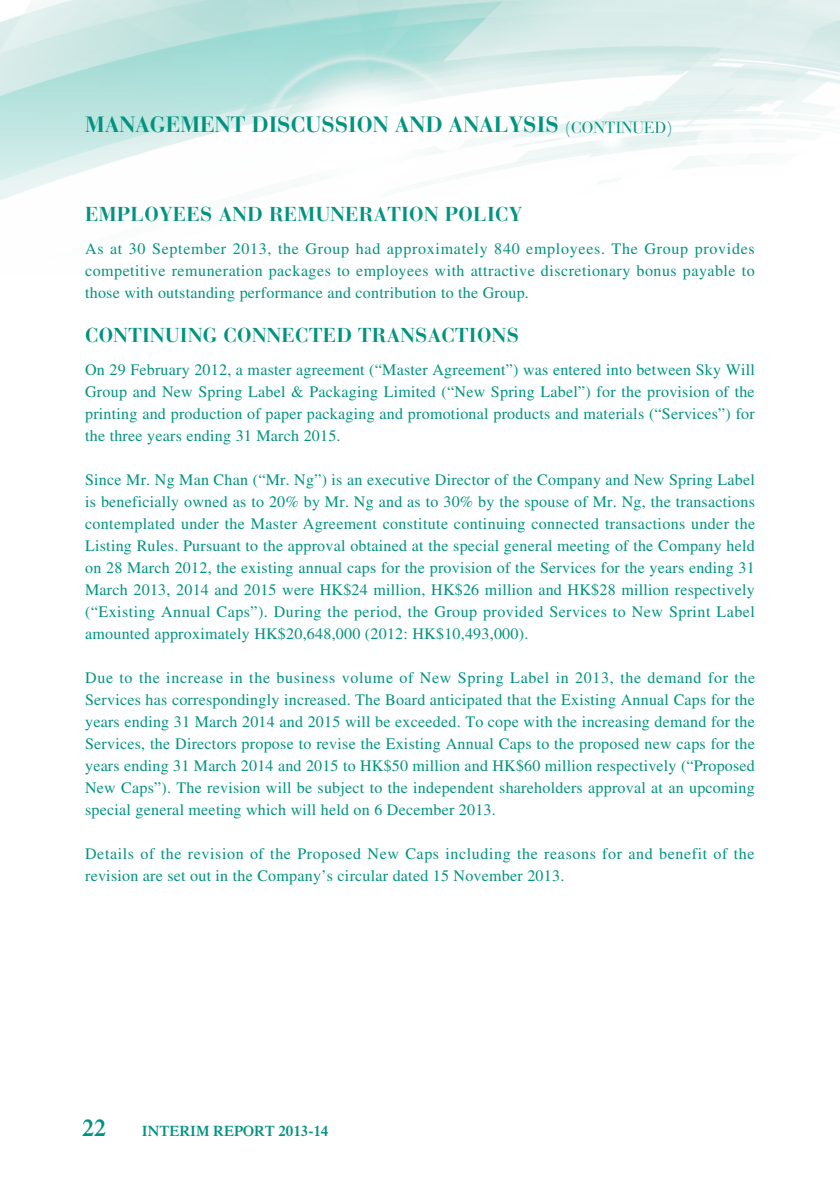
<style>
.page{position:relative;width:840px;height:1191px;background:#fff}
.page>*{position:absolute;margin:0;border:0;box-sizing:border-box;transform-origin:0 0}
.t1{font:600 24px "Times LT Std";color:#00937f}
.t2{font:700 22px "Bauer Bodoni Std";color:#00937f}
.t3{font:700 20px "Bauer Bodoni Std";letter-spacing:.015em;color:#00937f}
.t4{font:16px/22px "Times LT Std";letter-spacing:.015em;color:#00937f;text-align:justify}
.t5{font:16px/22px "Times LT Std";letter-spacing:.04em;color:#00937f}
.t6{font:600 15px "Times LT Std";color:#00937f}
.s1{font-weight:400;font-size:16px}
</style>
<div class="page">
<h2 class="t2" style="left:85px;top:111px;width:588px">MANAGEMENT DISCUSSION AND ANALYSIS <span class="s1">(CONTINUED)</span></h2>
<p class="t3" style="left:85px;top:202px;width:438px">EMPLOYEES AND REMUNERATION POLICY</p>
<p class="t4" style="left:85px;top:237px;width:670px">As at 30 September 2013, the Group had approximately 840 employees. The Group provides competitive remuneration packages to employees with attractive discretionary bonus payable to those with outstanding performance and contribution to the Group.</p>
<p class="t3" style="left:85px;top:323px;width:435px">CONTINUING CONNECTED TRANSACTIONS</p>
<p class="t4" style="left:85px;top:358px;width:671px">On 29 February 2012, a master agreement (“Master Agreement”) was entered into between Sky Will Group and New Spring Label &amp; Packaging Limited (“New Spring Label”) for the provision of the printing and production of paper packaging and promotional products and materials (“Services”) for the three years ending 31 March 2015.</p>
<p class="t4" style="left:85px;top:468px;width:671px">Since Mr. Ng Man Chan (“Mr. Ng”) is an executive Director of the Company and New Spring Label is beneficially owned as to 20% by Mr. Ng and as to 30% by the spouse of Mr. Ng, the transactions contemplated under the Master Agreement constitute continuing connected transactions under the Listing Rules. Pursuant to the approval obtained at the special general meeting of the Company held on 28 March 2012, the existing annual caps for the provision of the Services for the years ending 31<br>March 2013, 2014 and 2015 were HK$24 million, HK$26 million and HK$28 million respectively (“Existing Annual Caps”). During the period, the Group provided Services to New Sprint Label amounted approximately HK$20,648,000 (2012: HK$10,493,000).</p>
<p class="t4" style="left:85px;top:666px;width:671px">Due to the increase in the business volume of New Spring Label in 2013, the demand for the Services has correspondingly increased. The Board anticipated that the Existing Annual Caps for the years ending 31 March 2014 and 2015 will be exceeded. To cope with the increasing demand for the Services, the Directors propose to revise the Existing Annual Caps to the proposed new caps for the years ending 31 March 2014 and 2015 to HK$50 million and HK$60 million respectively (“Proposed New Caps”). The revision will be subject to the independent shareholders approval at an upcoming special general meeting which will held on 6 December 2013.</p>
<p class="t5" style="left:85px;top:842px;width:670px">Details of the revision of the Proposed New Caps including the reasons for and benefit of the revision are set out in the Company’s circular dated 15 November 2013.</p>
<h1 class="t1" style="left:82px;top:1113px;width:25px">22</h1>
<p class="t6" style="left:142px;top:1122px;width:188px">INTERIM REPORT 2013-14</p>
</div>
